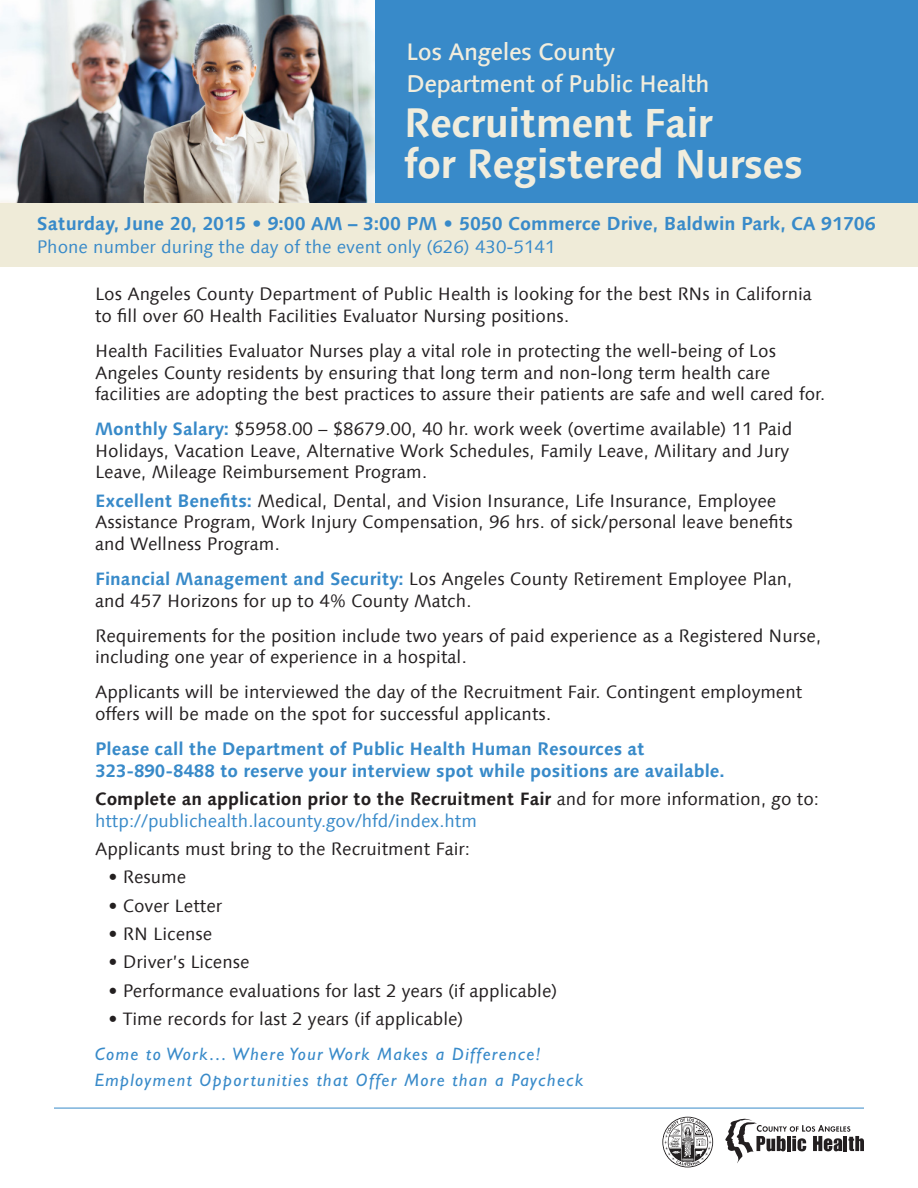
<style>
.page{position:relative;width:918px;height:1188px;background:#fff}
.page>*{position:absolute;margin:0;border:0;box-sizing:border-box;transform-origin:0 0}
.t1{font:700 40.8px/40.5px "Linotype Syntax Com";letter-spacing:-.02em;color:#f1eddd}
.t2{font:500 24px/31.7px "Linotype Syntax Com";letter-spacing:-.02em;color:#f1eddd}
.t3{font:700 18.75px "Linotype Syntax Com";color:#388ac9}
.t4{font:18px/21.6px "Linotype Syntax Com";color:#231f20}
.t5{font:700 18px "Linotype Syntax Com";color:#388ac9}
.t6{font:18px "Linotype Syntax Com";color:#388ac9}
.t7{font:italic 18px "Gill Sans";letter-spacing:.08em;color:#388ac9}
.t8{font:700 18px "Linotype Syntax Com";color:#231f20}
.s1{font-weight:700;color:#388ac9}
.s2{font-weight:400}
</style>
<div class="page">
<img style="left:0;top:0;width:376px;height:203px">
<hr style="left:54px;top:1108px;width:810px;height:1px;background:#388ac9">
<svg style="left:662px;top:1117px;width:51px;height:50px"></svg>
<svg style="left:725px;top:1119px;width:139px;height:44px"></svg>
<div style="left:376px;top:0;width:542px;height:251px;background:#388ac9"></div>
<div style="left:0;top:203px;width:918px;height:64px;background:#efebd8"></div>
<p class="t2" style="left:406px;top:36px;width:305px">Los Angeles County<br>Department of Public Health</p>
<p class="t1" style="left:404px;top:102px;width:401px">Recruitment Fair<br>for Registered Nurses</p>
<p class="t3" style="left:37px;top:211px;width:840px">Saturday, June 20, 2015 • 9:00 AM – 3:00 PM • 5050 Commerce Drive, Baldwin Park, CA 91706</p>
<p class="t6" style="left:37px;top:235px;width:520px">Phone number during the day of the event only (626) 430-5141</p>
<p class="t4" style="left:95px;top:283px;width:718px">Los Angeles County Department of Public Health is looking for the best RNs in California to fill over 60 Health Facilities Evaluator Nursing positions.</p>
<p class="t4" style="left:95px;top:340px;width:732px">Health Facilities Evaluator Nurses play a vital role in protecting the well-being of Los<br>Angeles County residents by ensuring that long term and non-long term health care facilities are adopting the best practices to assure their patients are safe and well cared for.</p>
<p class="t4" style="left:95px;top:418px;width:699px"><span class="s1">Monthly Salary:</span> $5958.00 – $8679.00, 40 hr. work week (overtime available) 11 Paid<br>Holidays, Vacation Leave, Alternative Work Schedules, Family Leave, Military and Jury<br>Leave, Mileage Reimbursement Program.</p>
<p class="t4" style="left:95px;top:490px;width:699px"><span class="s1">Excellent Benefits:</span> Medical, Dental, and Vision Insurance, Life Insurance, Employee<br>Assistance Program, Work Injury Compensation, 96 hrs. of sick/personal leave benefits and Wellness Program.</p>
<p class="t4" style="left:95px;top:568px;width:699px"><span class="s1">Financial Management and Security:</span> Los Angeles County Retirement Employee Plan, and 457 Horizons for up to 4% County Match.</p>
<p class="t4" style="left:95px;top:625px;width:728px">Requirements for the position include two years of paid experience as a Registered Nurse, including one year of experience in a hospital.</p>
<p class="t4" style="left:95px;top:681px;width:709px">Applicants will be interviewed the day of the Recruitment Fair. Contingent employment offers will be made on the spot for successful applicants.</p>
<p class="t5" style="left:95px;top:738px;width:551px">Please call the Department of Public Health Human Resources at</p>
<p class="t5" style="left:95px;top:759px;width:631px">323-890-8488 to reserve your interview spot while positions are available.</p>
<p class="t8" style="left:95px;top:787px;width:726px">Complete an application prior to the Recruitment Fair <span class="s2">and for more information, go to:</span></p>
<p class="t6" style="left:95px;top:809px;width:383px">http://publichealth.lacounty.gov/hfd/index.htm</p>
<p class="t4" style="left:95px;top:838px;width:377px">Applicants must bring to the Recruitment Fair:</p>
<p class="t4" style="left:109px;top:866px;width:79px">• Resume</p>
<p class="t4" style="left:109px;top:895px;width:115px">• Cover Letter</p>
<p class="t4" style="left:109px;top:923px;width:105px">• RN License</p>
<p class="t4" style="left:109px;top:951px;width:143px">• Driver’s License</p>
<p class="t4" style="left:109px;top:980px;width:450px">• Performance evaluations for last 2 years (if applicable)</p>
<p class="t4" style="left:109px;top:1008px;width:356px">• Time records for last 2 years (if applicable)</p>
<p class="t7" style="left:95px;top:1044px;width:447px">Come to Work… Where Your Work Makes a Difference!</p>
<p class="t7" style="left:95px;top:1070px;width:490px">Employment Opportunities that Offer More than a Paycheck</p>
</div>
